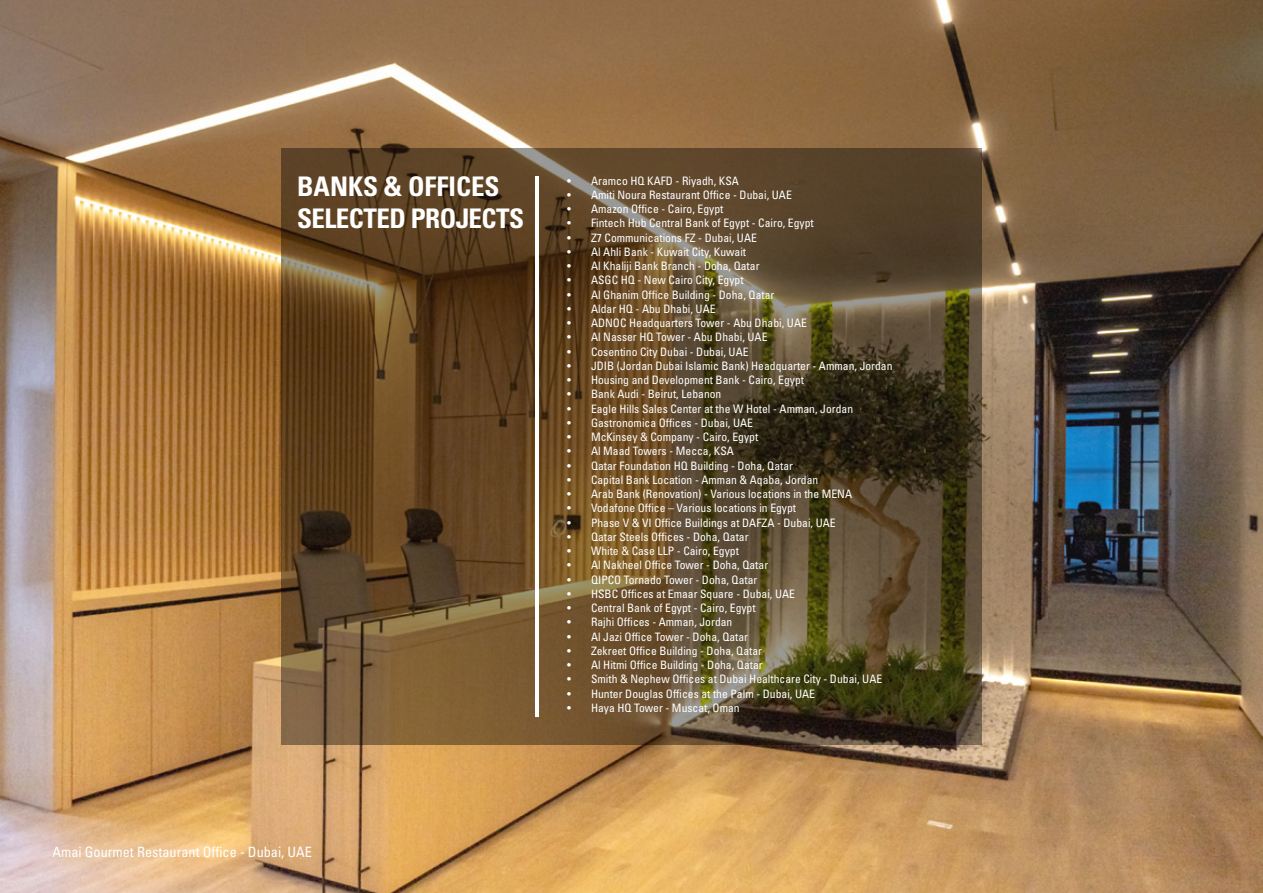
<style>
.page{position:relative;width:1263px;height:893px;background:#fff}
.page>*{position:absolute;margin:0;border:0;box-sizing:border-box;transform-origin:0 0}
.t1{font:700 condensed 27px/32.4px "Univers LT Std";letter-spacing:-.02em;color:#fff}
.t2{font:condensed 14.25px "Univers LT Std";color:#fff}
.t3{font:condensed 11.7px "Univers LT Std";color:#fff}
</style>
<div class="page">
<img style="left:0;top:0;width:1263px;height:893px">
<svg style="left:281px;top:148px;width:701px;height:597px;background:#5e4829"></svg>
<hr style="left:535px;top:176px;width:3px;height:541px;background:#fff">
<h1 class="t1" style="left:297px;top:170px;width:228px">BANKS &amp; OFFICES<br>SELECTED PROJECTS</h1>
<p class="t3" style="left:567px;top:173px;width:173px">• Aramco HQ KAFD - Riyadh, KSA</p>
<p class="t3" style="left:567px;top:187px;width:226px">• Amiti Noura Restaurant Office - Dubai, UAE</p>
<p class="t3" style="left:567px;top:202px;width:158px">• Amazon Office - Cairo, Egypt</p>
<p class="t3" style="left:567px;top:216px;width:248px">• Fintech Hub Central Bank of Egypt - Cairo, Egypt</p>
<p class="t3" style="left:567px;top:230px;width:191px">• Z7 Communications FZ - Dubai, UAE</p>
<p class="t3" style="left:567px;top:244px;width:180px">• Al Ahli Bank - Kuwait City, Kuwait</p>
<p class="t3" style="left:567px;top:259px;width:194px">• Al Khaliji Bank Branch - Doha, Qatar</p>
<p class="t3" style="left:567px;top:273px;width:178px">• ASGC HQ - New Cairo City, Egypt</p>
<p class="t3" style="left:567px;top:287px;width:209px">• Al Ghanim Office Building - Doha, Qatar</p>
<p class="t3" style="left:567px;top:301px;width:150px">• Aldar HQ - Abu Dhabi, UAE</p>
<p class="t3" style="left:567px;top:316px;width:241px">• ADNOC Headquarters Tower - Abu Dhabi, UAE</p>
<p class="t3" style="left:567px;top:330px;width:202px">• Al Nasser HQ Tower - Abu Dhabi, UAE</p>
<p class="t3" style="left:567px;top:344px;width:183px">• Cosentino City Dubai - Dubai, UAE</p>
<p class="t3" style="left:567px;top:358px;width:327px">• JDIB (Jordan Dubai Islamic Bank) Headquarter - Amman, Jordan</p>
<p class="t3" style="left:567px;top:373px;width:238px">• Housing and Development Bank - Cairo, Egypt</p>
<p class="t3" style="left:567px;top:387px;width:156px">• Bank Audi - Beirut, Lebanon</p>
<p class="t3" style="left:567px;top:401px;width:287px">• Eagle Hills Sales Center at the W Hotel - Amman, Jordan</p>
<p class="t3" style="left:567px;top:415px;width:187px">• Gastronomica Offices - Dubai, UAE</p>
<p class="t3" style="left:567px;top:430px;width:192px">• McKinsey &amp; Company - Cairo, Egypt</p>
<p class="t3" style="left:567px;top:444px;width:168px">• Al Maad Towers - Mecca, KSA</p>
<p class="t3" style="left:567px;top:458px;width:227px">• Qatar Foundation HQ Building - Doha, Qatar</p>
<p class="t3" style="left:567px;top:472px;width:253px">• Capital Bank Location - Amman &amp; Aqaba, Jordan</p>
<p class="t3" style="left:567px;top:487px;width:286px">• Arab Bank (Renovation) - Various locations in the MENA</p>
<p class="t3" style="left:567px;top:501px;width:230px">• Vodafone Office – Various locations in Egypt</p>
<p class="t3" style="left:567px;top:515px;width:270px">• Phase V &amp; VI Office Buildings at DAFZA - Dubai, UAE</p>
<p class="t3" style="left:567px;top:529px;width:183px">• Qatar Steels Offices - Doha, Qatar</p>
<p class="t3" style="left:567px;top:544px;width:173px">• White &amp; Case LLP - Cairo, Egypt</p>
<p class="t3" style="left:567px;top:558px;width:202px">• Al Nakheel Office Tower - Doha, Qatar</p>
<p class="t3" style="left:567px;top:572px;width:192px">• QIPCO Tornado Tower - Doha, Qatar</p>
<p class="t3" style="left:567px;top:586px;width:229px">• HSBC Offices at Emaar Square - Dubai, UAE</p>
<p class="t3" style="left:567px;top:601px;width:190px">• Central Bank of Egypt - Cairo, Egypt</p>
<p class="t3" style="left:567px;top:615px;width:167px">• Rajhi Offices - Amman, Jordan</p>
<p class="t3" style="left:567px;top:629px;width:182px">• Al Jazi Office Tower - Doha, Qatar</p>
<p class="t3" style="left:567px;top:643px;width:196px">• Zekreet Office Building - Doha, Qatar</p>
<p class="t3" style="left:567px;top:658px;width:197px">• Al Hitmi Office Building - Doha, Qatar</p>
<p class="t3" style="left:567px;top:672px;width:316px">• Smith &amp; Nephew Offices at Dubai Healthcare City - Dubai, UAE</p>
<p class="t3" style="left:567px;top:686px;width:249px">• Hunter Douglas Offices at the Palm - Dubai, UAE</p>
<p class="t3" style="left:567px;top:700px;width:174px">• Haya HQ Tower - Muscat, Oman</p>
<p class="t2" style="left:52px;top:842px;width:261px">Amai Gourmet Restaurant Office - Dubai, UAE</p>
</div>
